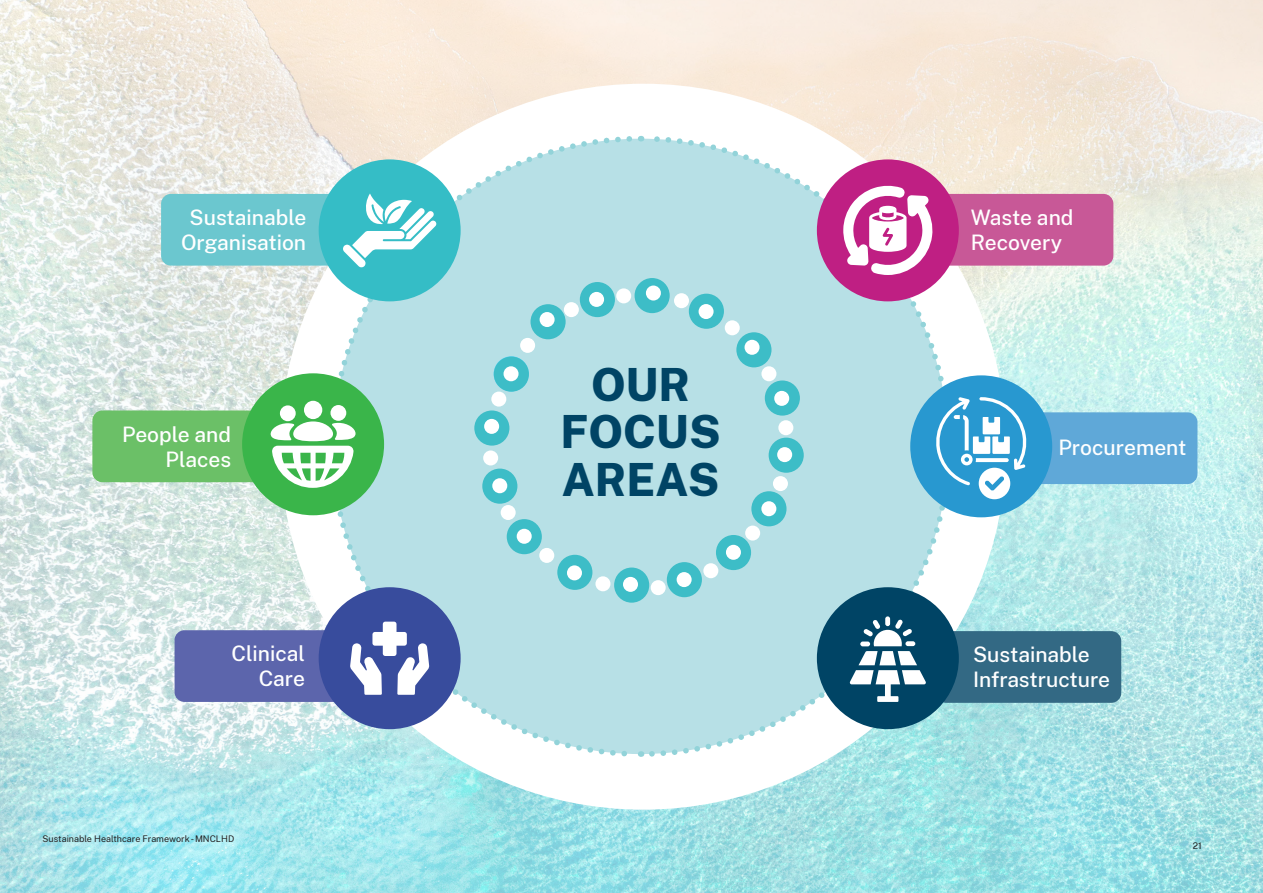
<style>
.page{position:relative;width:1263px;height:893px;background:#fff}
.page>*{position:absolute;margin:0;border:0;box-sizing:border-box;transform-origin:0 0}
.t1{font:800 45px/47.1px "Public Sans";color:#004465;text-align:center}
.t2{font:500 21px/25.2px "Public Sans";color:#fff}
.t3{font:9px "Public Sans";color:#231f20}
</style>
<div class="page">
<img style="left:0;top:0;width:1263px;height:893px">
<div style="left:280px;top:84px;width:726px;height:726px;background:#fff;border-radius:50%"></div>
<div style="left:928px;top:194px;width:185px;height:72px;background:#c85897;border-radius:10px"></div>
<div style="left:1012px;top:412px;width:185px;height:72px;background:#5fa8d8;border-radius:10px"></div>
<div style="left:161px;top:194px;width:185px;height:72px;background:#6bc7cf;border-radius:10px"></div>
<div style="left:175px;top:630px;width:184px;height:72px;background:#5c65ac;border-radius:10px"></div>
<svg style="left:646px;top:446px;width:308px;height:314px;background:#bde3e8"></svg>
<svg style="left:640px;top:133px;width:314px;height:308px;background:#c1e3e8"></svg>
<svg style="left:327px;top:133px;width:308px;height:313px;background:#c1e3e8"></svg>
<svg style="left:327px;top:452px;width:314px;height:308px;background:#bee3e8"></svg>
<svg style="left:493px;top:356px;width:36px;height:36px"></svg>
<div style="left:580px;top:282px;width:35px;height:35px;background:#3dbdc7;border-radius:50%"></div>
<div style="left:634px;top:278px;width:36px;height:35px;background:#3dbdc7;border-radius:50%"></div>
<div style="left:689px;top:294px;width:35px;height:35px;background:#3dbdc7;border-radius:50%"></div>
<div style="left:736px;top:332px;width:35px;height:35px;background:#3dbdc7;border-radius:50%"></div>
<div style="left:765px;top:380px;width:35px;height:36px;background:#3dbdc7;border-radius:50%"></div>
<div style="left:769px;top:438px;width:35px;height:35px;background:#3dbdc7;border-radius:50%"></div>
<div style="left:751px;top:491px;width:35px;height:35px;background:#3dbdc7;border-radius:50%"></div>
<div style="left:716px;top:535px;width:35px;height:35px;background:#3dbdc7;border-radius:50%"></div>
<div style="left:667px;top:562px;width:35px;height:35px;background:#3dbdc7;border-radius:50%"></div>
<div style="left:614px;top:567px;width:35px;height:36px;background:#3dbdc7;border-radius:50%"></div>
<div style="left:530px;top:304px;width:36px;height:35px;background:#3dbdc7;border-radius:50%"></div>
<div style="left:494px;top:357px;width:35px;height:35px;background:#3dbdc7;border-radius:50%"></div>
<div style="left:474px;top:410px;width:35px;height:36px;background:#3dbdc7;border-radius:50%"></div>
<div style="left:482px;top:469px;width:35px;height:35px;background:#3dbdc7;border-radius:50%"></div>
<div style="left:507px;top:519px;width:35px;height:35px;background:#3dbdc7;border-radius:50%"></div>
<div style="left:557px;top:555px;width:35px;height:35px;background:#3dbdc7;border-radius:50%"></div>
<div style="left:503px;top:366px;width:15px;height:15px;background:#fff;border-radius:50%"></div>
<div style="left:520px;top:338px;width:15px;height:15px;background:#fff;border-radius:50%"></div>
<div style="left:564px;top:302px;width:15px;height:15px;background:#fff;border-radius:50%"></div>
<div style="left:616px;top:288px;width:15px;height:15px;background:#fff;border-radius:50%"></div>
<div style="left:674px;top:293px;width:15px;height:15px;background:#fff;border-radius:50%"></div>
<div style="left:725px;top:320px;width:15px;height:15px;background:#fff;border-radius:50%"></div>
<div style="left:761px;top:366px;width:15px;height:15px;background:#fff;border-radius:50%"></div>
<div style="left:773px;top:476px;width:15px;height:15px;background:#fff;border-radius:50%"></div>
<div style="left:778px;top:420px;width:15px;height:15px;background:#fff;border-radius:50%"></div>
<div style="left:745px;top:526px;width:15px;height:15px;background:#fff;border-radius:50%"></div>
<div style="left:703px;top:563px;width:15px;height:15px;background:#fff;border-radius:50%"></div>
<div style="left:651px;top:580px;width:15px;height:15px;background:#fff;border-radius:50%"></div>
<div style="left:595px;top:576px;width:15px;height:15px;background:#fff;border-radius:50%"></div>
<div style="left:539px;top:548px;width:15px;height:15px;background:#fff;border-radius:50%"></div>
<div style="left:501px;top:505px;width:15px;height:15px;background:#fff;border-radius:50%"></div>
<div style="left:540px;top:312px;width:15px;height:15px;background:#fff;border-radius:50%"></div>
<div style="left:589px;top:292px;width:15px;height:15px;background:#fff;border-radius:50%"></div>
<div style="left:646px;top:286px;width:15px;height:15px;background:#fff;border-radius:50%"></div>
<div style="left:698px;top:304px;width:15px;height:15px;background:#fff;border-radius:50%"></div>
<div style="left:744px;top:340px;width:15px;height:15px;background:#fff;border-radius:50%"></div>
<div style="left:774px;top:391px;width:15px;height:15px;background:#fff;border-radius:50%"></div>
<div style="left:777px;top:447px;width:15px;height:15px;background:#fff;border-radius:50%"></div>
<div style="left:761px;top:501px;width:15px;height:15px;background:#fff;border-radius:50%"></div>
<div style="left:726px;top:545px;width:15px;height:15px;background:#fff;border-radius:50%"></div>
<div style="left:677px;top:572px;width:15px;height:15px;background:#fff;border-radius:50%"></div>
<div style="left:623px;top:577px;width:15px;height:15px;background:#fff;border-radius:50%"></div>
<div style="left:567px;top:565px;width:15px;height:15px;background:#fff;border-radius:50%"></div>
<div style="left:517px;top:529px;width:15px;height:15px;background:#fff;border-radius:50%"></div>
<div style="left:492px;top:478px;width:15px;height:15px;background:#fff;border-radius:50%"></div>
<div style="left:484px;top:419px;width:15px;height:15px;background:#fff;border-radius:50%"></div>
<div style="left:483px;top:450px;width:15px;height:15px;background:#fff;border-radius:50%"></div>
<div style="left:491px;top:392px;width:15px;height:15px;background:#fff;border-radius:50%"></div>
<div style="left:817px;top:159px;width:142px;height:142px;background:#bf1f83;border-radius:50%"></div>
<div style="left:936px;top:631px;width:185px;height:72px;background:#336984;border-radius:10px"></div>
<div style="left:910px;top:375px;width:142px;height:142px;background:#2898d0;border-radius:50%"></div>
<div style="left:817px;top:587px;width:142px;height:142px;background:#004465;border-radius:50%"></div>
<div style="left:92px;top:410px;width:200px;height:72px;background:#6bc067;border-radius:10px"></div>
<div style="left:319px;top:159px;width:142px;height:142px;background:#35bdc6;border-radius:50%"></div>
<div style="left:242px;top:373px;width:142px;height:142px;background:#3ab54a;border-radius:50%"></div>
<div style="left:319px;top:587px;width:142px;height:142px;background:#384c9d;border-radius:50%"></div>
<div style="left:885px;top:616px;width:5px;height:10px;background:#fff;border-radius:2px"></div>
<svg style="left:849px;top:619px;width:77px;height:83px"></svg>
<svg style="left:933px;top:397px;width:94px;height:102px"></svg>
<svg style="left:343px;top:193px;width:94px;height:75px"></svg>
<svg style="left:271px;top:401px;width:85px;height:87px"></svg>
<svg style="left:350px;top:622px;width:79px;height:73px"></svg>
<svg style="left:843px;top:185px;width:90px;height:90px"></svg>
<p class="t2" style="left:181px;top:204px;width:127px;text-align:center">Sustainable<br>Organisation</p>
<p class="t2" style="left:122px;top:420px;width:111px;text-align:right">People and<br>Places</p>
<p class="t2" style="left:231px;top:640px;width:75px">Clinical</p>
<p class="t2" style="left:259px;top:665px;width:48px">Care</p>
<p class="t3" style="left:43px;top:833px;width:193px">Sustainable Healthcare Framework - MNCLHD</p>
<p class="t1" style="left:561px;top:358px;width:161px">OUR<br>FOCUS<br>AREAS</p>
<p class="t2" style="left:971px;top:204px;width:104px">Waste and<br>Recovery</p>
<p class="t2" style="left:1058px;top:434px;width:129px">Procurement</p>
<p class="t2" style="left:973px;top:641px;width:139px">Sustainable<br>Infrastructure</p>
<p class="t3" style="left:1193px;top:839px;width:11px">21</p>
</div>
